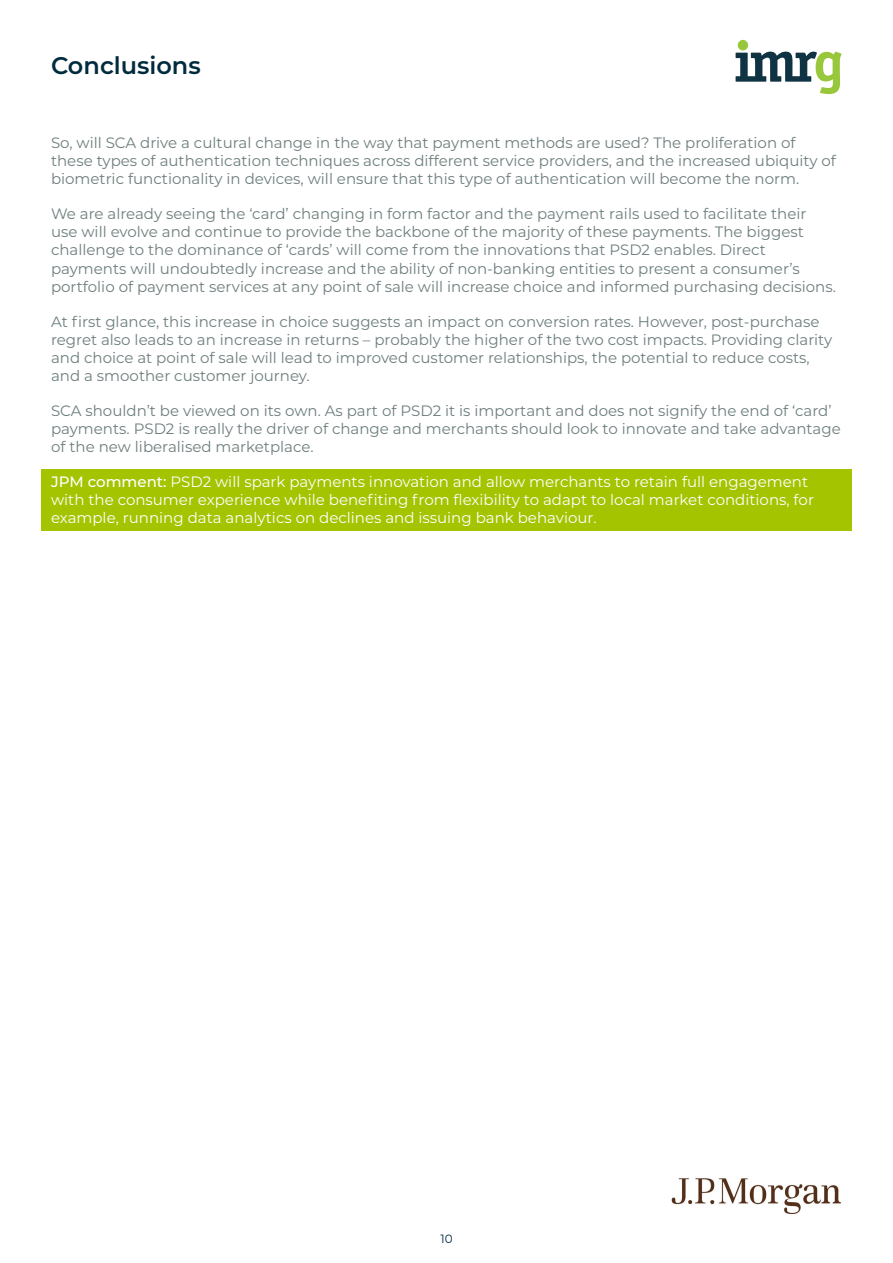
<style>
.page{position:relative;width:893px;height:1263px;background:#fff}
.page>*{position:absolute;margin:0;border:0;box-sizing:border-box;transform-origin:0 0}
.t1{font:600 24px "Montserrat";color:#002b3e}
.t2{font:15px/18px "Montserrat";color:#6e7e7e}
.t3{font:15px/18px "Montserrat";color:#fff}
.t4{font:12px "Montserrat";color:#002b3e}
.s1{font-weight:500}
</style>
<div class="page">
<div style="left:738px;top:40px;width:10px;height:10px;background:#99c73b;border-radius:50%"></div>
<svg style="left:736px;top:52px;width:105px;height:42px"></svg>
<img style="left:671px;top:1178px;width:170px;height:35px">
<div style="left:41px;top:469px;width:810px;height:62px;background:#a4c400"></div>
<p class="t1" style="left:51px;top:49px;width:151px">Conclusions</p>
<p class="t2" style="left:51px;top:134px;width:786px">So, will SCA drive a cultural change in the way that payment methods are used? The proliferation of these types of authentication techniques across different service providers, and the increased ubiquity of biometric functionality in devices, will ensure that this type of authentication will become the norm.</p>
<p class="t2" style="left:51px;top:205px;width:786px">We are already seeing the ‘card’ changing in form factor and the payment rails used to facilitate their use will evolve and continue to provide the backbone of the majority of these payments. The biggest challenge to the dominance of ‘cards’ will come from the innovations that PSD2 enables. Direct payments will undoubtedly increase and the ability of non-banking entities to present a consumer’s portfolio of payment services at any point of sale will increase choice and informed purchasing decisions.</p>
<p class="t2" style="left:51px;top:312px;width:783px">At first glance, this increase in choice suggests an impact on conversion rates. However, post-purchase regret also leads to an increase in returns – probably the higher of the two cost impacts. Providing clarity and choice at point of sale will lead to improved customer relationships, the potential to reduce costs, and a smoother customer journey.</p>
<p class="t2" style="left:51px;top:401px;width:791px">SCA shouldn’t be viewed on its own. As part of PSD2 it is important and does not signify the end of ‘card’ payments. PSD2 is really the driver of change and merchants should look to innovate and take advantage of the new liberalised marketplace.</p>
<p class="t3" style="left:51px;top:472px;width:764px"><span class="s1">JPM comment:</span> PSD2 will spark payments innovation and allow merchants to retain full engagement with the consumer experience while benefiting from flexibility to adapt to local market conditions, for example, running data analytics on declines and issuing bank behaviour.</p>
<p class="t4" style="left:440px;top:1231px;width:14px">10</p>
</div>
